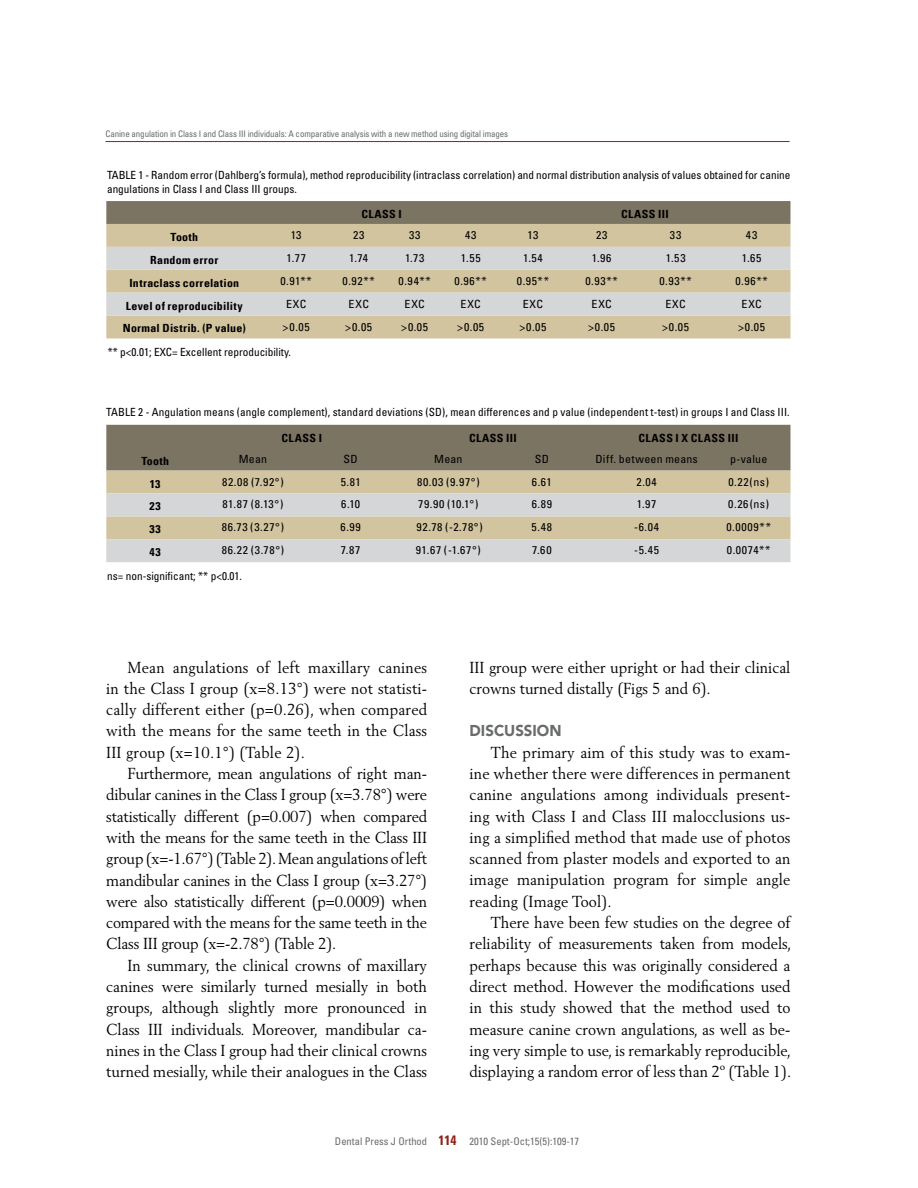
<style>
.page{position:relative;width:918px;height:1188px;background:#fff}
.page>*{position:absolute;margin:0;border:0;box-sizing:border-box;transform-origin:0 0}
.t1{font:15.75px/21.3px "Berling";color:#000;text-align:justify;scale:.95 1}
.t2{font:900 15.75px "Avenir LT";color:#6a6c6c;scale:.95 1}
.t3{font:condensed 11.25px "Univers";letter-spacing:.01em;color:#000;scale:1.06 1}
.t4{font:condensed 11.25px/13.5px "Univers";letter-spacing:.01em;color:#000}
.t5{font:700 condensed 11.25px "Univers";letter-spacing:.025em;color:#000;scale:1.06 1}
.t6{font:condensed 10.5px "Univers";color:#6a6c6c}
.t7{font:condensed 9px "Univers";letter-spacing:-.015em;color:#6a6c6c}
.s1{font-weight:700;font-size:13.5px;color:#902119}
</style>
<div class="page">
<div style="left:106px;top:201px;width:684px;height:23px;background:#7c7462"></div>
<div style="left:106px;top:224px;width:684px;height:114px;background:#d2c49f"></div>
<svg style="left:106px;top:247px;width:684px;height:69px;background:#d3d0c4"></svg>
<div style="left:106px;top:425px;width:684px;height:46px;background:#7c7462"></div>
<div style="left:106px;top:471px;width:684px;height:23px;background:#d2c49f"></div>
<svg style="left:106px;top:494px;width:684px;height:68px;background:#d3d0c4"></svg>
<hr style="left:106px;top:141px;width:684px;height:1px;background:#902119">
<p class="t7" style="left:106px;top:128px;width:404px">Canine angulation in Class I and Class III individuals: A comparative analysis with a new method using digital images</p>
<p class="t4" style="left:107px;top:168px;width:685px;text-indent:24px">E 1 - Random error (Dahlberg’s formula), method reproducibility (intraclass correlation) and normal distribution analysis of values obtained for canine angulations in Class I and Class III groups.</p>
<p class="t4" style="left:107px;top:168px;width:7px">tabl</p>
<p class="t5" style="left:361px;top:207px;width:40px">CLASS I</p>
<p class="t5" style="left:621px;top:207px;width:46px">CLASS III</p>
<p class="t5" style="left:170px;top:230px;width:28px">Tooth</p>
<p class="t3" style="left:291px;top:228px;width:12px">13</p>
<p class="t3" style="left:353px;top:228px;width:12px">23</p>
<p class="t3" style="left:409px;top:228px;width:12px">33</p>
<p class="t3" style="left:465px;top:228px;width:12px">43</p>
<p class="t3" style="left:528px;top:228px;width:12px">13</p>
<p class="t3" style="left:596px;top:228px;width:12px">23</p>
<p class="t3" style="left:670px;top:228px;width:12px">33</p>
<p class="t3" style="left:746px;top:228px;width:12px">43</p>
<p class="t5" style="left:150px;top:253px;width:66px">Random error</p>
<p class="t3" style="left:287px;top:251px;width:20px">1.77</p>
<p class="t3" style="left:349px;top:251px;width:19px">1.74</p>
<p class="t3" style="left:405px;top:251px;width:20px">1.73</p>
<p class="t3" style="left:461px;top:251px;width:20px">1.55</p>
<p class="t3" style="left:523px;top:251px;width:20px">1.54</p>
<p class="t3" style="left:592px;top:251px;width:20px">1.96</p>
<p class="t3" style="left:666px;top:251px;width:20px">1.53</p>
<p class="t3" style="left:742px;top:251px;width:20px">1.65</p>
<p class="t5" style="left:129px;top:276px;width:105px">Intraclass correlation</p>
<p class="t3" style="left:280px;top:274px;width:31px">0.91**</p>
<p class="t3" style="left:343px;top:274px;width:32px">0.92**</p>
<p class="t3" style="left:399px;top:274px;width:32px">0.94**</p>
<p class="t3" style="left:455px;top:274px;width:32px">0.96**</p>
<p class="t3" style="left:517px;top:274px;width:32px">0.95**</p>
<p class="t3" style="left:585px;top:274px;width:32px">0.93**</p>
<p class="t3" style="left:659px;top:274px;width:32px">0.93**</p>
<p class="t3" style="left:736px;top:274px;width:32px">0.96**</p>
<p class="t5" style="left:126px;top:299px;width:112px">Level of reproducibility</p>
<p class="t3" style="left:286px;top:297px;width:21px">EXC</p>
<p class="t3" style="left:349px;top:297px;width:21px">EXC</p>
<p class="t3" style="left:404px;top:297px;width:21px">EXC</p>
<p class="t3" style="left:461px;top:297px;width:21px">EXC</p>
<p class="t3" style="left:523px;top:297px;width:21px">EXC</p>
<p class="t3" style="left:591px;top:297px;width:21px">EXC</p>
<p class="t3" style="left:665px;top:297px;width:21px">EXC</p>
<p class="t3" style="left:741px;top:297px;width:21px">EXC</p>
<p class="t5" style="left:123px;top:322px;width:117px">Normal Distrib. (P value)</p>
<p class="t3" style="left:283px;top:319px;width:27px">&gt;0.05</p>
<p class="t3" style="left:345px;top:319px;width:27px">&gt;0.05</p>
<p class="t3" style="left:401px;top:319px;width:27px">&gt;0.05</p>
<p class="t3" style="left:457px;top:319px;width:27px">&gt;0.05</p>
<p class="t3" style="left:519px;top:319px;width:27px">&gt;0.05</p>
<p class="t3" style="left:588px;top:319px;width:27px">&gt;0.05</p>
<p class="t3" style="left:662px;top:319px;width:27px">&gt;0.05</p>
<p class="t3" style="left:738px;top:319px;width:27px">&gt;0.05</p>
<p class="t4" style="left:108px;top:345px;width:185px">** p&lt;0.01; EXC= Excellent reproducibility.</p>
<p class="t4" style="left:106px;top:405px;width:7px">tabl</p>
<p class="t4" style="left:130px;top:405px;width:661px">E 2 - Angulation means (angle complement), standard deviations (SD), mean differences and p value (independent t-test) in groups I and Class III.</p>
<p class="t5" style="left:282px;top:431px;width:40px">CLASS I</p>
<p class="t5" style="left:469px;top:431px;width:46px">CLASS III</p>
<p class="t5" style="left:639px;top:431px;width:96px">CLASS I X CLASS III</p>
<p class="t5" style="left:141px;top:454px;width:28px">Tooth</p>
<p class="t3" style="left:239px;top:452px;width:28px">Mean</p>
<p class="t3" style="left:344px;top:452px;width:15px">SD</p>
<p class="t3" style="left:434px;top:452px;width:28px">Mean</p>
<p class="t3" style="left:535px;top:452px;width:15px">SD</p>
<p class="t3" style="left:595px;top:452px;width:98px">Diff. between means</p>
<p class="t3" style="left:730px;top:452px;width:37px">p-value</p>
<p class="t5" style="left:150px;top:477px;width:12px">13</p>
<p class="t3" style="left:222px;top:474px;width:60px">82.08 (7.92°)</p>
<p class="t3" style="left:341px;top:474px;width:20px">5.81</p>
<p class="t3" style="left:417px;top:474px;width:61px">80.03 (9.97°)</p>
<p class="t3" style="left:532px;top:474px;width:20px">6.61</p>
<p class="t3" style="left:636px;top:474px;width:21px">2.04</p>
<p class="t3" style="left:728px;top:474px;width:40px">0.22(ns)</p>
<p class="t5" style="left:150px;top:499px;width:12px">23</p>
<p class="t3" style="left:223px;top:497px;width:59px">81.87 (8.13°)</p>
<p class="t3" style="left:341px;top:497px;width:19px">6.10</p>
<p class="t3" style="left:418px;top:497px;width:58px">79.90 (10.1°)</p>
<p class="t3" style="left:532px;top:497px;width:21px">6.89</p>
<p class="t3" style="left:637px;top:497px;width:20px">1.97</p>
<p class="t3" style="left:728px;top:497px;width:40px">0.26(ns)</p>
<p class="t5" style="left:150px;top:522px;width:12px">33</p>
<p class="t3" style="left:222px;top:520px;width:60px">86.73 (3.27°)</p>
<p class="t3" style="left:341px;top:520px;width:21px">6.99</p>
<p class="t3" style="left:417px;top:520px;width:64px">92.78 (-2.78°)</p>
<p class="t3" style="left:532px;top:520px;width:21px">5.48</p>
<p class="t3" style="left:634px;top:520px;width:25px">-6.04</p>
<p class="t3" style="left:726px;top:520px;width:44px">0.0009**</p>
<p class="t5" style="left:150px;top:545px;width:12px">43</p>
<p class="t3" style="left:222px;top:543px;width:61px">86.22 (3.78°)</p>
<p class="t3" style="left:341px;top:543px;width:20px">7.87</p>
<p class="t3" style="left:416px;top:543px;width:63px">91.67 (-1.67°)</p>
<p class="t3" style="left:532px;top:543px;width:20px">7.60</p>
<p class="t3" style="left:634px;top:543px;width:25px">-5.45</p>
<p class="t3" style="left:727px;top:543px;width:43px">0.0074**</p>
<p class="t4" style="left:107px;top:569px;width:136px">ns= non-significant; ** p&lt;0.01.</p>
<p class="t1" style="left:106px;top:656px;width:339px;text-indent:21px">Mean angulations of left maxillary canines in the Class I group (x=8.13°) were not statisti&shy;cally different either (p=0.26), when compared with the means for the same teeth in the Class III group (x=10.1°) (Table 2).</p>
<p class="t1" style="left:106px;top:763px;width:339px;text-indent:21px">Furthermore, mean angulations of right man&shy;dibular canines in the Class I group (x=3.78°) were statistically different (p=0.007) when compared with the means for the same teeth in the Class III group (x=-1.67°) (Table 2). Mean angulations of left mandibular canines in the Class I group (x=3.27°) were also statistically different (p=0.0009) when compared with the means for the same teeth in the Class III group (x=-2.78°) (Table 2).</p>
<p class="t1" style="left:106px;top:954px;width:339px;text-indent:21px">In summary, the clinical crowns of maxillary canines were similarly turned mesially in both groups, although slightly more pronounced in Class III individuals. Moreover, mandibular ca&shy;nines in the Class I group had their clinical crowns turned mesially, while their analogues in the Class</p>
<p class="t1" style="left:470px;top:656px;width:339px">III group were either upright or had their clinical crowns turned distally (Figs 5 and 6).</p>
<p class="t2" style="left:470px;top:721px;width:96px">DISCUSSION</p>
<p class="t1" style="left:470px;top:741px;width:339px;text-indent:21px">The primary aim of this study was to exam&shy;ine whether there were differences in permanent canine angulations among individuals present&shy;ing with Class I and Class III malocclusions us&shy;ing a simplified method that made use of photos scanned from plaster models and exported to an image manipulation program for simple angle reading (Image Tool).</p>
<p class="t1" style="left:470px;top:912px;width:340px;text-indent:21px">There have been few studies on the degree of reliability of measurements taken from models, perhaps because this was originally considered a direct method. However the modifications used in this study showed that the method used to measure canine crown angulations, as well as be&shy;ing very simple to use, is remarkably reproducible, displaying a random error of less than 2º (Table 1).</p>
<p class="t6" style="left:335px;top:1134px;width:246px">Dental Press J Orthod <span class="s1">114</span> 2010 Sept-Oct;15(5):109-17</p>
</div>
